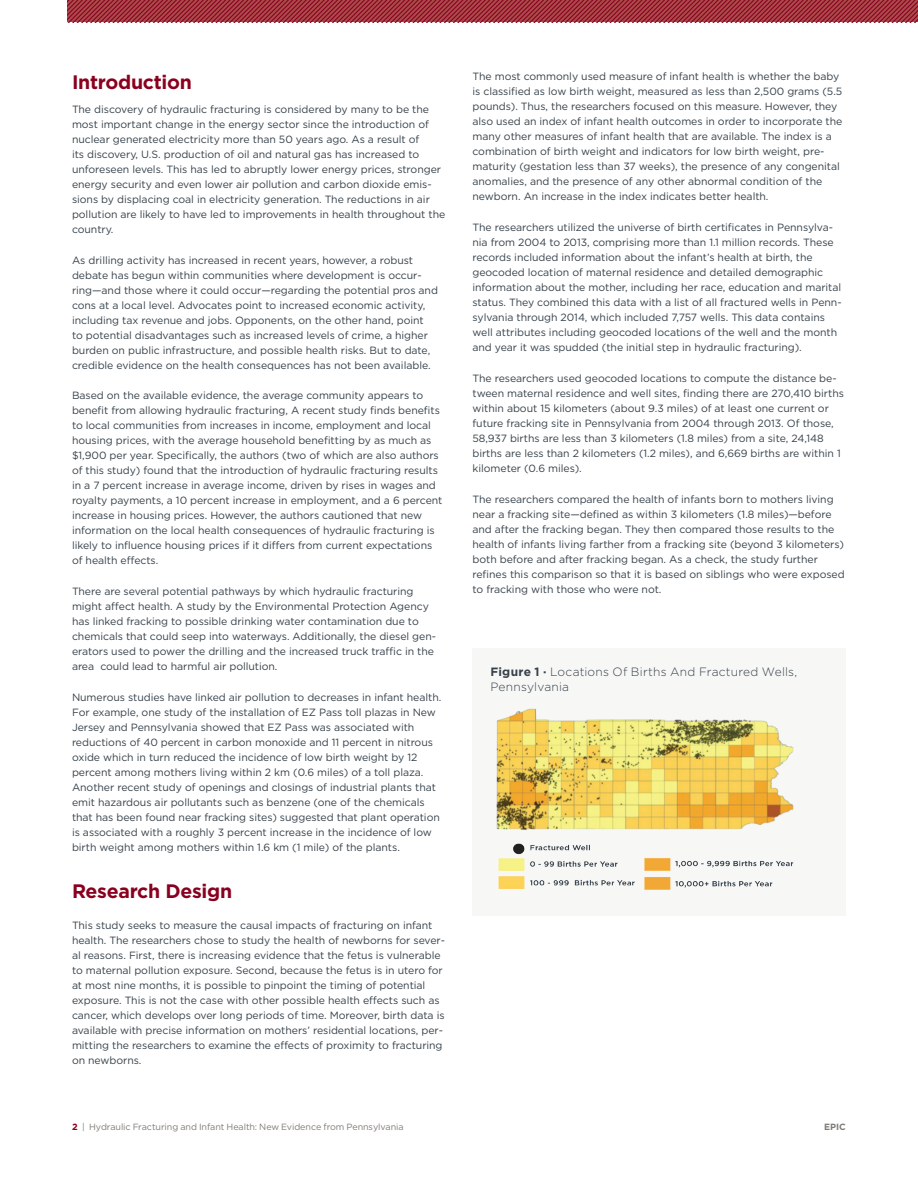
<style>
.page{position:relative;width:918px;height:1188px;background:#fff}
.page>*{position:absolute;margin:0;border:0;box-sizing:border-box;transform-origin:0 0}
.t1{font:700 19.5px "Gotham";letter-spacing:-.015em;color:#8a011f}
.t2{font:300 12px/15px "Gotham";letter-spacing:.015em;color:#36414a}
.t3{font:10.5px/15px "Gotham";letter-spacing:-.005em;color:#36414a}
.t4{font:9px "Gotham";letter-spacing:-.01em;color:#817b75}
.t5{font:700 9px "Gotham";color:#817b75}
.s1{font-weight:700}
.s2{font-weight:700;color:#8a011f}
</style>
<div class="page">
<div style="left:472px;top:648px;width:374px;height:268px;background:#f7f7f6"></div>
<img style="left:496px;top:708px;width:298px;height:182px">
<svg style="left:68px;top:0;width:850px;height:23px;background:#a03640"></svg>
<h1 class="t1" style="left:72px;top:69px;width:121px">Introduction</h1>
<p class="t3" style="left:72px;top:101px;width:375px">The discovery of hydraulic fracturing is considered by many to be the most important change in the energy sector since the introduction of nuclear generated electricity more than 50 years ago. As a result of<br>its discovery, U.S. production of oil and natural gas has increased to unforeseen levels. This has led to abruptly lower energy prices, stronger energy security and even lower air pollution and carbon dioxide emis&shy;sions by displacing coal in electricity generation. The reductions in air pollution are likely to have led to improvements in health throughout the country.</p>
<p class="t3" style="left:72px;top:252px;width:368px">As drilling activity has increased in recent years, however, a robust debate has begun within communities where development is occur&shy;ring—and those where it could occur—regarding the potential pros and cons at a local level. Advocates point to increased economic activity, including tax revenue and jobs. Opponents, on the other hand, point<br>to potential disadvantages such as increased levels of crime, a higher burden on public infrastructure, and possible health risks. But to date, credible evidence on the health consequences has not been available.</p>
<p class="t3" style="left:72px;top:388px;width:372px">Based on the available evidence, the average community appears to benefit from allowing hydraulic fracturing, A recent study finds benefits to local communities from increases in income, employment and local housing prices, with the average household benefitting by as much as $1,900 per year. Specifically, the authors (two of which are also authors of this study) found that the introduction of hydraulic fracturing results in a 7 percent increase in average income, driven by rises in wages and royalty payments, a 10 percent increase in employment, and a 6 percent increase in housing prices. However, the authors cautioned that new information on the local health consequences of hydraulic fracturing is likely to influence housing prices if it differs from current expectations of health effects.</p>
<p class="t3" style="left:72px;top:584px;width:366px">There are several potential pathways by which hydraulic fracturing might affect health. A study by the Environmental Protection Agency has linked fracking to possible drinking water contamination due to chemicals that could seep into waterways. Additionally, the diesel gen&shy;erators used to power the drilling and the increased truck traffic in the area could lead to harmful air pollution.</p>
<p class="t3" style="left:72px;top:690px;width:371px">Numerous studies have linked air pollution to decreases in infant health.<br>For example, one study of the installation of EZ Pass toll plazas in New Jersey and Pennsylvania showed that EZ Pass was associated with reductions of 40 percent in carbon monoxide and 11 percent in nitrous oxide which in turn reduced the incidence of low birth weight by 12 percent among mothers living within 2 km (0.6 miles) of a toll plaza.<br>Another recent study of openings and closings of industrial plants that emit hazardous air pollutants such as benzene (one of the chemicals that has been found near fracking sites) suggested that plant operation is associated with a roughly 3 percent increase in the incidence of low birth weight among mothers within 1.6 km (1 mile) of the plants.</p>
<h1 class="t1" style="left:72px;top:878px;width:162px">Research Design</h1>
<p class="t3" style="left:72px;top:917px;width:375px">This study seeks to measure the causal impacts of fracturing on infant health. The researchers chose to study the health of newborns for sever&shy;al reasons. First, there is increasing evidence that the fetus is vulnerable to maternal pollution exposure. Second, because the fetus is in utero for at most nine months, it is possible to pinpoint the timing of potential exposure. This is not the case with other possible health effects such as cancer, which develops over long periods of time. Moreover, birth data is available with precise information on mothers’ residential locations, per&shy;mitting the researchers to examine the effects of proximity to fracturing on newborns.</p>
<p class="t3" style="left:473px;top:69px;width:371px">The most commonly used measure of infant health is whether the baby is classified as low birth weight, measured as less than 2,500 grams (5.5 pounds). Thus, the researchers focused on this measure. However, they also used an index of infant health outcomes in order to incorporate the many other measures of infant health that are available. The index is a combination of birth weight and indicators for low birth weight, pre&shy;maturity (gestation less than 37 weeks), the presence of any congenital anomalies, and the presence of any other abnormal condition of the newborn. An increase in the index indicates better health.</p>
<p class="t3" style="left:473px;top:220px;width:371px">The researchers utilized the universe of birth certificates in Pennsylva&shy;nia from 2004 to 2013, comprising more than 1.1 million records. These records included information about the infant’s health at birth, the geocoded location of maternal residence and detailed demographic information about the mother, including her race, education and marital status. They combined this data with a list of all fractured wells in Penn&shy;sylvania through 2014, which included 7,757 wells. This data contains well attributes including geocoded locations of the well and the month and year it was spudded (the initial step in hydraulic fracturing).</p>
<p class="t3" style="left:473px;top:371px;width:373px">The researchers used geocoded locations to compute the distance be&shy;tween maternal residence and well sites, finding there are 270,410 births within about 15 kilometers (about 9.3 miles) of at least one current or future fracking site in Pennsylvania from 2004 through 2013. Of those, 58,937 births are less than 3 kilometers (1.8 miles) from a site, 24,148 births are less than 2 kilometers (1.2 miles), and 6,669 births are within 1 kilometer (0.6 miles).</p>
<p class="t3" style="left:473px;top:491px;width:374px">The researchers compared the health of infants born to mothers living near a fracking site—defined as within 3 kilometers (1.8 miles)—before and after the fracking began. They then compared those results to the health of infants living farther from a fracking site (beyond 3 kilometers) both before and after fracking began. As a check, the study further refines this comparison so that it is based on siblings who were exposed to fracking with those who were not.</p>
<p class="t2" style="left:490px;top:664px;width:308px"><span class="s1">Figure 1 ·</span> Locations Of Births And Fractured Wells,<br>Pennsylvania</p>
<p class="t4" style="left:72px;top:1121px;width:333px"><span class="s2">2</span> | Hydraulic Fracturing and Infant Health: New Evidence from Pennsylvania</p>
<p class="t5" style="left:824px;top:1121px;width:23px">EPIC</p>
</div>
